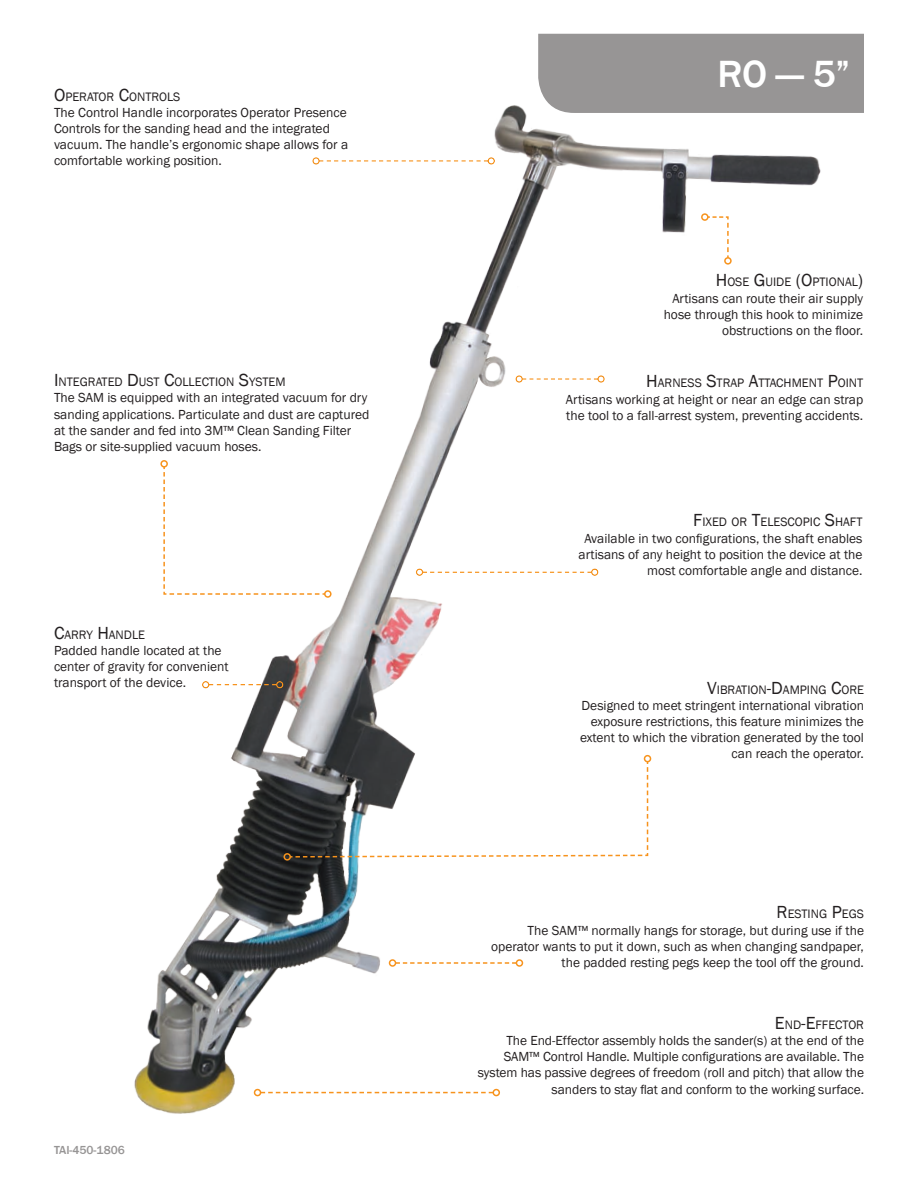
<style>
.page{position:relative;width:918px;height:1188px;background:#fff}
.page>*{position:absolute;margin:0;border:0;box-sizing:border-box;transform-origin:0 0}
.t1{font:500 39px "Franklin Gothic";color:#fff}
.t2{font:13.5px/16.2px "Franklin Gothic";color:#231f20;text-align:right}
.t3{font:12.6px "Franklin Gothic";color:#231f20}
.t4{font:500 12px "Franklin Gothic";color:#979595}
.s1{font-size:18px}
</style>
<div class="page">
<img style="left:134px;top:33px;width:725px;height:1081px">
<svg style="left:396px;top:962px;width:120px;height:2px"></svg>
<div style="left:516px;top:959px;width:7px;height:8px;border:2px solid #f7931d;border-radius:50%"></div>
<div style="left:389px;top:959px;width:7px;height:8px;border:2px solid #f7931d;border-radius:50%"></div>
<svg style="left:261px;top:1092px;width:232px;height:1px"></svg>
<div style="left:493px;top:1089px;width:7px;height:7px;border:2px solid #f7931d;border-radius:50%"></div>
<div style="left:254px;top:1089px;width:7px;height:7px;border:2px solid #f7931d;border-radius:50%"></div>
<div style="left:200px;top:679px;width:85px;height:10px;background:#231f20;opacity:.5"></div>
<div style="left:310px;top:155px;width:186px;height:10px;background:#231f20;opacity:.5"></div>
<div style="left:413px;top:566px;width:186px;height:10px;background:#231f20;opacity:.5"></div>
<svg style="left:289px;top:760px;width:360px;height:98px"></svg>
<div style="left:644px;top:755px;width:7px;height:7px;border:2px solid #f7931d;border-radius:50%"></div>
<div style="left:284px;top:853px;width:7px;height:8px;border:2px solid #f7931d;border-radius:50%"></div>
<svg style="left:706px;top:216px;width:23px;height:43px"></svg>
<div style="left:724px;top:257px;width:8px;height:8px;border:2px solid #f7931d;border-radius:50%"></div>
<div style="left:701px;top:213px;width:8px;height:8px;border:2px solid #f7931d;border-radius:50%"></div>
<div style="left:513px;top:373px;width:93px;height:10px;background:#231f20;opacity:.5"></div>
<svg style="left:163px;top:465px;width:163px;height:131px"></svg>
<div style="left:160px;top:460px;width:8px;height:8px;border:2px solid #f7931d;border-radius:50%"></div>
<div style="left:324px;top:590px;width:8px;height:8px;border:2px solid #f7931d;border-radius:50%"></div>
<p class="t3" style="left:54px;top:88px;width:128px"><span class="s1">O</span>PERATOR <span class="s1">C</span>ONTROLS</p>
<p class="t2" style="left:54px;top:104px;width:296px;text-align:left">The Control Handle incorporates Operator Presence Controls for the sanding head and the integrated vacuum. The handle’s ergonomic shape allows for a comfortable working position.</p>
<p class="t3" style="left:54px;top:374px;width:233px"><span class="s1">I</span> NTEGRATED <span class="s1">D</span> UST <span class="s1">C</span>OLLECTION <span class="s1">S</span>YSTEM</p>
<p class="t2" style="left:54px;top:390px;width:317px;text-align:left">The SAM is equipped with an integrated vacuum for dry sanding applications. Particulate and dust are captured at the sander and fed into 3M™ Clean Sanding Filter Bags or site-supplied vacuum hoses.</p>
<p class="t3" style="left:54px;top:627px;width:93px"><span class="s1">C</span>ARRY <span class="s1">H</span>ANDLE</p>
<p class="t2" style="left:54px;top:642px;width:176px;text-align:left">Padded handle located at the center of gravity for convenient transport of the device.</p>
<p class="t4" style="left:54px;top:1142px;width:72px">TAI-450-1806</p>
<h1 class="t1" style="left:717px;top:50px;width:134px">RO — 5”</h1>
<p class="t3" style="left:716px;top:274px;width:149px"><span class="s1">H</span>OSE <span class="s1">G</span> UIDE <span class="s1">(O</span>PTIONAL<span class="s1">)</span></p>
<p class="t2" style="left:664px;top:290px;width:201px">Artisans can route their air supply hose through this hook to minimize obstructions on the floor.</p>
<p class="t3" style="left:646px;top:375px;width:218px"><span class="s1">H</span>ARNESS <span class="s1">S</span>TRAP <span class="s1">A</span>TTACH MENT <span class="s1">P</span>OINT</p>
<p class="t2" style="left:566px;top:391px;width:299px;text-align:left">Artisans working at height or near an edge can strap the tool to a fall-arrest system, preventing accidents.</p>
<p class="t3" style="left:693px;top:514px;width:171px"><span class="s1">F</span>IXED OR <span class="s1">T</span>ELESCOPIC <span class="s1">S</span>HAFT</p>
<p class="t2" style="left:579px;top:530px;width:285px">Available in two configurations, the shaft enables artisans of any height to position the device at the most comfortable angle and distance.</p>
<p class="t3" style="left:707px;top:682px;width:158px"><span class="s1">V</span>IBRATION<span class="s1">-D</span>AMPING <span class="s1">C</span>ORE</p>
<p class="t2" style="left:580px;top:697px;width:285px">Designed to meet stringent international vibration exposure restrictions, this feature minimizes the extent to which the vibration generated by the tool can reach the operator.</p>
<p class="t3" style="left:777px;top:906px;width:89px"><span class="s1">R</span> ESTING <span class="s1">P</span>EGS</p>
<p class="t2" style="left:491px;top:922px;width:374px">The SAM™ normally hangs for storage, but during use if the operator wants to put it down, such as when changing sandpaper, the padded resting pegs keep the tool off the ground.</p>
<p class="t3" style="left:775px;top:1017px;width:91px"><span class="s1">E</span> ND<span class="s1">-E</span> FFECTOR</p>
<p class="t2" style="left:478px;top:1033px;width:388px">The End-Effector assembly holds the sander(s) at the end of the SAM™ Control Handle. Multiple configurations are available. The system has passive degrees of freedom (roll and pitch) that allow the sanders to stay flat and conform to the working surface.</p>
</div>
